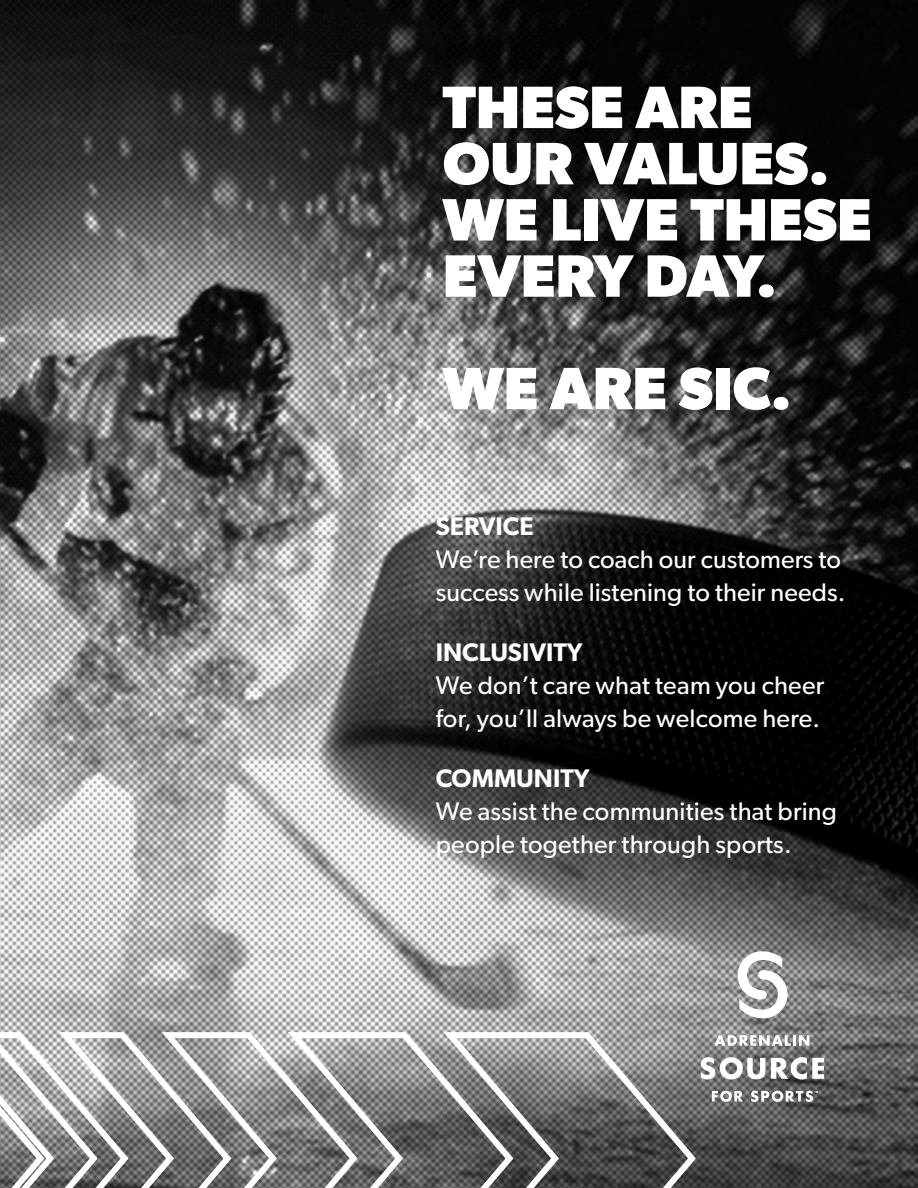
<style>
.page{position:relative;width:918px;height:1188px;background:#fff}
.page>*{position:absolute;margin:0;border:0;box-sizing:border-box;transform-origin:0 0}
.t1{font:700 60px/56.2px "Gibson";color:#fff}
.t2{font:25.5px/33px "Gibson";letter-spacing:.01em;color:#fff}
.t3{font:600 25.5px "Gibson";color:#fff}
</style>
<div class="page">
<img style="left:0;top:0;width:918px;height:1188px">
<svg style="left:0;top:1029px;width:700px;height:159px;background:#8e8e8e"></svg>
<svg style="left:738px;top:951px;width:50px;height:67px"></svg>
<svg style="left:715px;top:1035px;width:94px;height:11px"></svg>
<svg style="left:712px;top:1091px;width:31px;height:11px"></svg>
<svg style="left:701px;top:1057px;width:64px;height:22px"></svg>
<svg style="left:771px;top:1057px;width:53px;height:23px"></svg>
<svg style="left:751px;top:1091px;width:67px;height:11px"></svg>
<h1 class="t1" style="left:443px;top:78px;width:431px">THESE ARE<br>OUR VALUES.<br>WE LIVE THESE<br>EVERY DAY.</h1>
<h1 class="t1" style="left:443px;top:359px;width:350px">WE ARE SIC.</h1>
<p class="t3" style="left:436px;top:511px;width:99px">SERVICE</p>
<p class="t2" style="left:436px;top:543px;width:411px">We’re here to coach our customers to success while listening to their needs.</p>
<p class="t3" style="left:436px;top:637px;width:148px">INCLUSIVITY</p>
<p class="t2" style="left:436px;top:669px;width:390px">We don’t care what team you cheer for, you’ll always be welcome here.</p>
<p class="t3" style="left:436px;top:763px;width:155px">COMMUNITY</p>
<p class="t2" style="left:436px;top:795px;width:403px">We assist the communities that bring people together through sports.</p>
</div>
